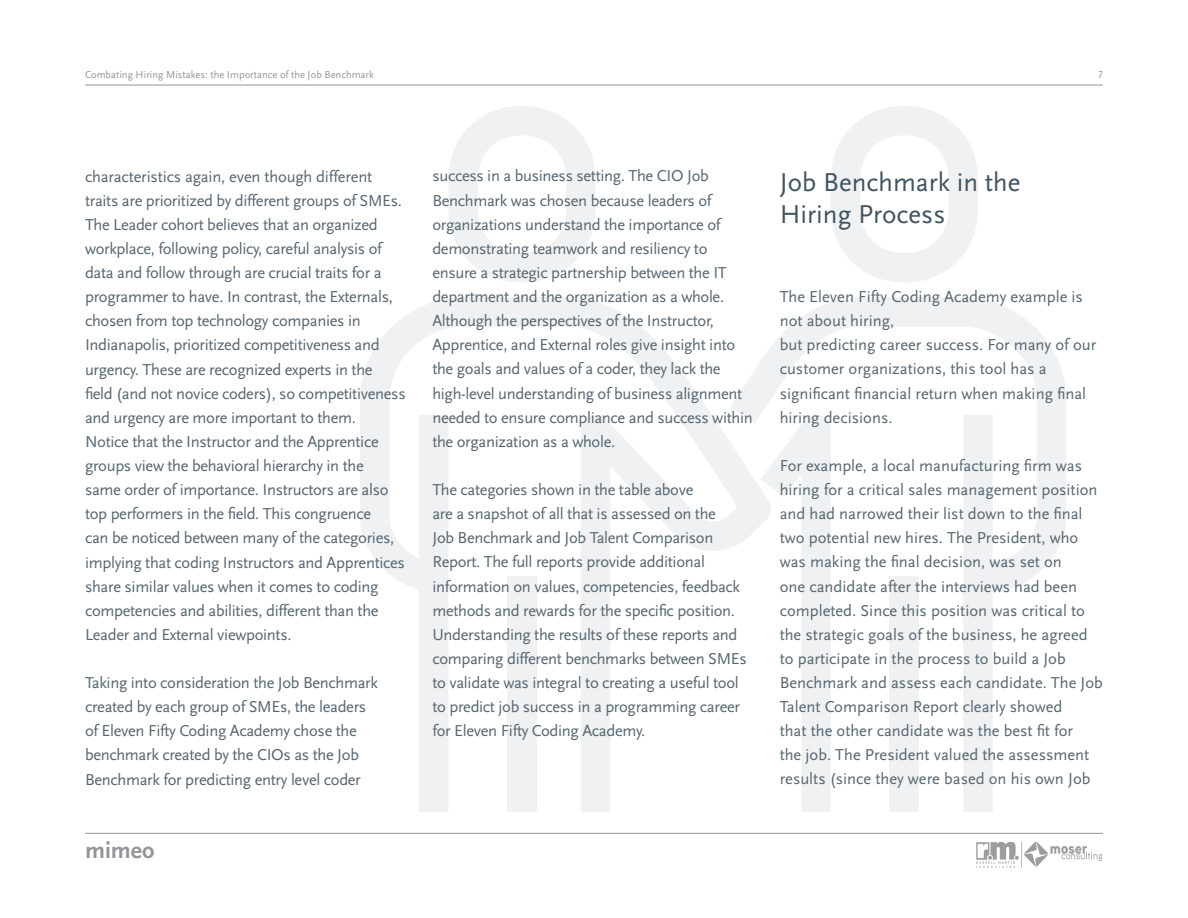
<style>
.page{position:relative;width:1188px;height:918px;background:#fff}
.page>*{position:absolute;margin:0;border:0;box-sizing:border-box;transform-origin:0 0}
.t1{font:27px/31.5px "Scala Sans LF";color:#415460}
.t2{font:700 24px "Scala Sans LF";color:#939598}
.t3{font:16.5px/24.2px "Scala Sans LF";letter-spacing:-.02em;color:#576671}
.t4{font:16.5px/24.2px "Scala Sans LF";color:#576671}
.t5{font:10.5px "Scala Sans LF";color:#939598}
</style>
<div class="page">
<hr style="left:85px;top:85px;width:1018px;height:1px;background:#939598">
<hr style="left:85px;top:833px;width:1018px;height:1px;background:#939598">
<img style="left:976px;top:841px;width:127px;height:27px">
<svg style="left:772px;top:297px;width:294px;height:294px"></svg>
<svg style="left:772px;top:415px;width:59px;height:397px"></svg>
<div style="left:963px;top:415px;width:30px;height:397px;background:#eff1f2"></div>
<div style="left:890px;top:577px;width:29px;height:235px;background:#eff1f2"></div>
<svg style="left:360px;top:297px;width:412px;height:515px"></svg>
<div style="left:419px;top:415px;width:29px;height:397px;background:#eff1f2"></div>
<div style="left:507px;top:577px;width:30px;height:235px;background:#eff1f2"></div>
<svg style="left:449px;top:106px;width:146px;height:176px"></svg>
<svg style="left:831px;top:106px;width:147px;height:176px"></svg>
<p class="t5" style="left:85px;top:68px;width:290px">Combating Hiring Mistakes: the Importance of the Job Benchmark</p>
<p class="t5" style="left:1098px;top:68px;width:7px">7</p>
<p class="t3" style="left:85px;top:164px;width:322px">characteristics again, even though different traits are prioritized by different groups of SMEs.<br>The Leader cohort believes that an organized workplace, following policy, careful analysis of data and follow through are crucial traits for a programmer to have. In contrast, the Externals, chosen from top technology companies in Indianapolis, prioritized competitiveness and urgency. These are recognized experts in the<br>field (and not novice coders), so competitiveness and urgency are more important to them.<br>Notice that the Instructor and the Apprentice groups view the behavioral hierarchy in the<br>same order of importance. Instructors are also top performers in the field. This congruence<br>can be noticed between many of the categories, implying that coding Instructors and Apprentices share similar values when it comes to coding competencies and abilities, different than the Leader and External viewpoints.</p>
<p class="t3" style="left:85px;top:671px;width:294px">Taking into consideration the Job Benchmark created by each group of SMEs, the leaders of Eleven Fifty Coding Academy chose the benchmark created by the CIOs as the Job Benchmark for predicting entry level coder</p>
<h2 class="t2" style="left:85px;top:836px;width:71px">mimeo</h2>
<p class="t3" style="left:432px;top:164px;width:322px">success in a business setting. The CIO Job Benchmark was chosen because leaders of organizations understand the importance of demonstrating teamwork and resiliency to ensure a strategic partnership between the IT department and the organization as a whole.<br>Although the perspectives of the Instructor, Apprentice, and External roles give insight into the goals and values of a coder, they lack the high-level understanding of business alignment needed to ensure compliance and success within the organization as a whole.</p>
<p class="t3" style="left:432px;top:478px;width:316px">The categories shown in the table above<br>are a snapshot of all that is assessed on the<br>Job Benchmark and Job Talent Comparison Report. The full reports provide additional information on values, competencies, feedback methods and rewards for the specific position.<br>Understanding the results of these reports and comparing different benchmarks between SMEs to validate was integral to creating a useful tool to predict job success in a programming career for Eleven Fifty Coding Academy.</p>
<h1 class="t1" style="left:780px;top:167px;width:242px">Job Benchmark in the<br>Hiring Process</h1>
<p class="t4" style="left:780px;top:285px;width:318px">The Eleven Fifty Coding Academy example is not about hiring,<br>but predicting career success. For many of our customer organizations, this tool has a significant financial return when making final hiring decisions.</p>
<p class="t4" style="left:780px;top:453px;width:325px">For example, a local manufacturing firm was hiring for a critical sales management position and had narrowed their list down to the final two potential new hires. The President, who was making the final decision, was set on<br>one candidate after the interviews had been completed. Since this position was critical to the strategic goals of the business, he agreed to participate in the process to build a Job Benchmark and assess each candidate. The Job Talent Comparison Report clearly showed<br>that the other candidate was the best fit for<br>the job. The President valued the assessment results (since they were based on his own Job</p>
</div>
